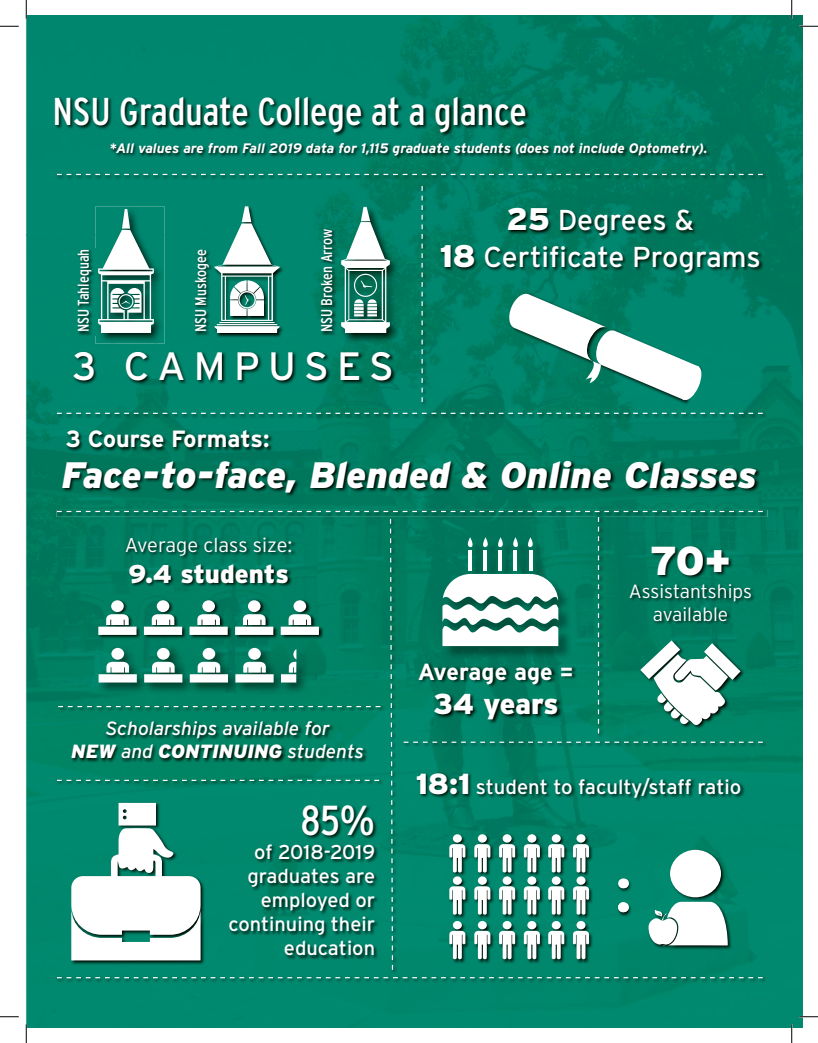
<style>
.page{position:relative;width:818px;height:1043px;background:#fff}
.page>*{position:absolute;margin:0;border:0;box-sizing:border-box;transform-origin:0 0}
.t1{font:condensed 41.88px "Interstate";color:#fff}
.t2{font:900 40.38px "Interstate";color:#fff}
.t3{font:39.5px "Interstate";letter-spacing:.21em;color:#fff}
.t4{font:condensed 38.75px "Interstate";color:#fff}
.t5{font:italic 900 36.75px "Interstate";color:#fff}
.t6{font:28.75px/36.2px "Interstate";color:#fff;text-align:center}
.t7{font:900 28.75px "Interstate";letter-spacing:-.005em;color:#fff}
.t8{font:900 25.75px "Interstate";letter-spacing:-.005em;color:#fff}
.t9{font:700 23.5px "Interstate";color:#fff}
.t10{font:700 23.38px "Interstate";color:#fff}
.t11{font:20.25px "Interstate";letter-spacing:-.005em;color:#fff}
.t12{font:20px/24px "Interstate";color:#fff;text-align:right}
.t13{font:300 20px "Interstate";color:#fff}
.t14{font:italic 19.12px/22.9px "Interstate";color:#fff;text-align:center}
.t15{font:300 19.12px/22.9px "Interstate";color:#fff;text-align:center}
.t16{font:condensed 15.5px "Interstate";color:#fff}
.t17{font:italic 700 13.75px "Interstate";color:#fff}
.s1{font-weight:900;font-size:31.25px}
.s2{font-weight:900}
.s3{font-weight:900;font-size:29px}
</style>
<div class="page">
<img style="left:26px;top:15px;width:776px;height:219px">
<img style="left:26px;top:234px;width:85px;height:794px">
<img style="left:156px;top:234px;width:388px;height:276px">
<img style="left:544px;top:234px;width:258px;height:88px">
<img style="left:111px;top:343px;width:45px;height:167px">
<img style="left:674px;top:322px;width:128px;height:353px">
<img style="left:544px;top:405px;width:130px;height:105px">
<img style="left:718px;top:675px;width:84px;height:353px">
<div style="left:199px;top:971px;width:42px;height:57px;background:#00896e"></div>
<div style="left:372px;top:971px;width:85px;height:57px;background:#00876c"></div>
<div style="left:588px;top:971px;width:85px;height:57px;background:#00876c"></div>
<div style="left:111px;top:971px;width:88px;height:57px;background:#00896e"></div>
<div style="left:241px;top:971px;width:131px;height:57px;background:#00896e"></div>
<div style="left:457px;top:971px;width:131px;height:57px;background:#00876d"></div>
<div style="left:673px;top:971px;width:45px;height:57px;background:#00896e"></div>
<img style="left:56px;top:976px;width:711px;height:7px">
<svg style="left:57px;top:977px;width:705px;height:1px"></svg>
<img style="left:56px;top:173px;width:711px;height:7px">
<svg style="left:57px;top:174px;width:705px;height:1px"></svg>
<img style="left:56px;top:412px;width:711px;height:6px">
<svg style="left:57px;top:413px;width:705px;height:1px"></svg>
<img style="left:56px;top:510px;width:711px;height:7px">
<img style="left:508px;top:293px;width:195px;height:112px">
<svg style="left:507px;top:292px;width:195px;height:109px"></svg>
<img style="left:420px;top:185px;width:7px;height:221px">
<svg style="left:421px;top:186px;width:1px;height:216px"></svg>
<img style="left:95px;top:206px;width:69px;height:137px">
<svg style="left:98px;top:209px;width:56px;height:124px"></svg>
<img style="left:214px;top:205px;width:70px;height:133px">
<svg style="left:214px;top:206px;width:65px;height:127px"></svg>
<img style="left:338px;top:204px;width:62px;height:140px">
<svg style="left:341px;top:207px;width:49px;height:126px"></svg>
<svg style="left:57px;top:511px;width:705px;height:460px"></svg>
<img style="left:54px;top:96px;width:476px;height:41px">
<img style="left:110px;top:142px;width:601px;height:18px">
<img style="left:73px;top:351px;width:323px;height:34px">
<img style="left:77px;top:248px;width:19px;height:88px">
<img style="left:194px;top:249px;width:19px;height:87px">
<img style="left:320px;top:228px;width:17px;height:108px">
<img style="left:440px;top:208px;width:324px;height:69px">
<img style="left:66px;top:429px;width:207px;height:23px">
<img style="left:62px;top:459px;width:698px;height:38px">
<img style="left:125px;top:537px;width:171px;height:50px">
<img style="left:418px;top:662px;width:158px;height:62px">
<img style="left:629px;top:545px;width:126px;height:80px">
<img style="left:71px;top:720px;width:297px;height:42px">
<img style="left:228px;top:805px;width:151px;height:155px">
<img style="left:416px;top:772px;width:329px;height:30px">
<svg style="left:0;top:25px;width:19px;height:2px"></svg>
<svg style="left:799px;top:25px;width:19px;height:2px"></svg>
<svg style="left:0;top:1016px;width:19px;height:1px"></svg>
<svg style="left:799px;top:1015px;width:19px;height:2px"></svg>
<svg style="left:25px;top:0;width:2px;height:19px"></svg>
<svg style="left:25px;top:1024px;width:2px;height:18px"></svg>
<svg style="left:790px;top:0;width:2px;height:19px"></svg>
<svg style="left:790px;top:1024px;width:2px;height:18px"></svg>
<h3 class="t4" style="left:52px;top:88px;width:476px">NSU Graduate College at a glance</h3>
<p class="t17" style="left:110px;top:140px;width:598px">*All values are from Fall 2019 data for 1,115 graduate students (does not include Optometry).</p>
<p class="t16" style="left:74px;top:332px;width:85px;rotate:-90deg">NSU Tahlequah</p>
<p class="t16" style="left:191px;top:332px;width:85px;rotate:-90deg">NSU Muskogee</p>
<p class="t16" style="left:317px;top:332px;width:105px;rotate:-90deg">NSU Broken Arrow</p>
<h3 class="t3" style="left:72px;top:342px;width:323px">3 CAMPUSES</h3>
<h3 class="t6" style="left:439px;top:202px;width:323px"><span class="s1">25</span> Degrees &amp;<br><span class="s1">18</span> Certificate Programs</h3>
<h3 class="t9" style="left:66px;top:424px;width:205px">3 Course Formats:</h3>
<h3 class="t5" style="left:61px;top:452px;width:697px">Face-to-face, Blended &amp; Online Classes</h3>
<h3 class="t13" style="left:125px;top:532px;width:169px">Average class size:</h3>
<h3 class="t8" style="left:128px;top:558px;width:162px">9.4 students</h3>
<h3 class="t14" style="left:71px;top:716px;width:294px">Scholarships available for<br><span class="s2">NEW</span> and <span class="s2">CONTINUING</span> students</h3>
<h1 class="t1" style="left:300px;top:795px;width:76px">85%</h1>
<h3 class="t12" style="left:228px;top:840px;width:148px">of 2018-2019 graduates are employed or continuing their education</h3>
<h3 class="t10" style="left:418px;top:657px;width:157px">Average age =</h3>
<h3 class="t7" style="left:433px;top:686px;width:127px">34 years</h3>
<h2 class="t2" style="left:649px;top:536px;width:83px">70+</h2>
<h3 class="t15" style="left:629px;top:579px;width:124px">Assistantships available</h3>
<h3 class="t11" style="left:415px;top:774px;width:327px"><span class="s3">18:1</span> student to faculty/staff ratio</h3>
</div>
